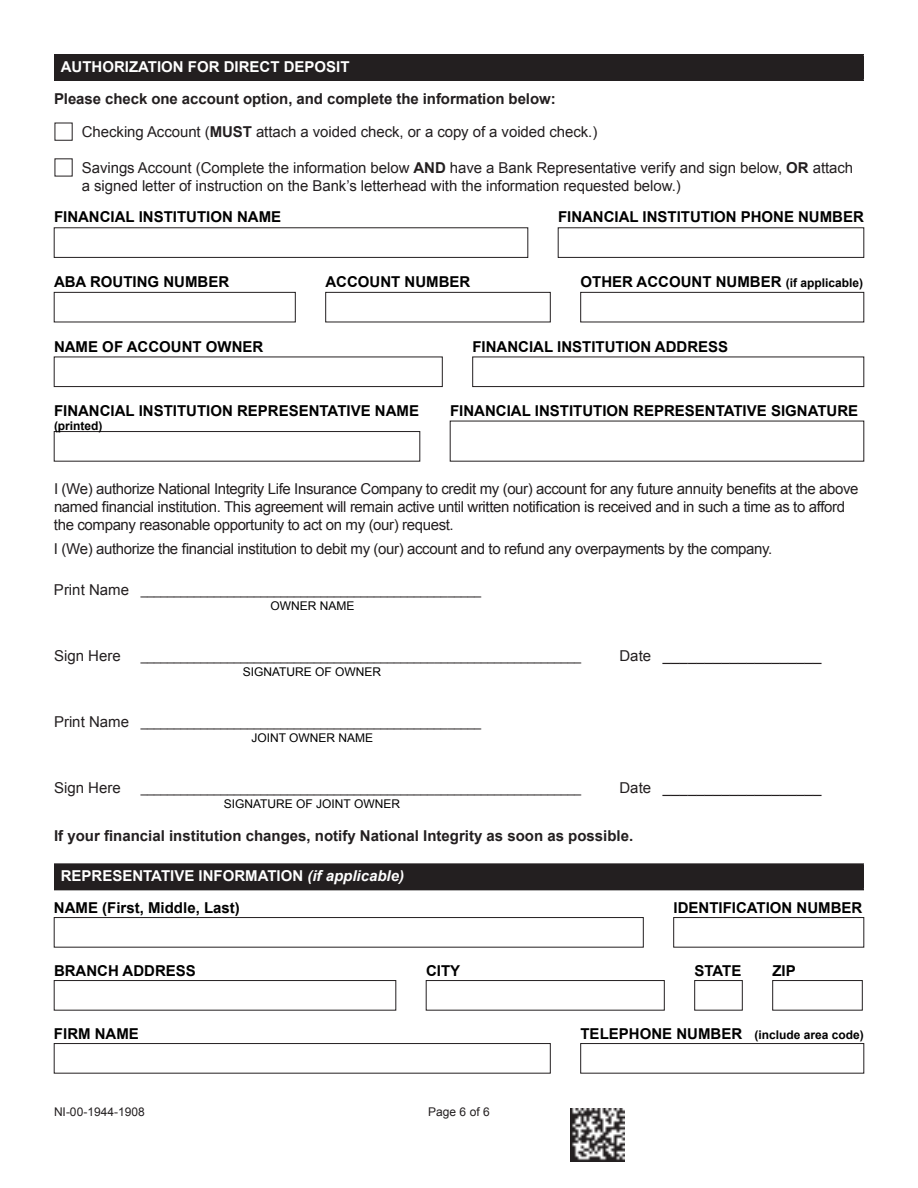
<style>
.page{position:relative;width:918px;height:1188px;background:#fff}
.page>*{position:absolute;margin:0;border:0;box-sizing:border-box;transform-origin:0 0}
.t1{font:15px/18px "Arial";letter-spacing:-.025em;color:#231f20}
.t2{font:700 15px "Arial";color:#000}
.t3{font:15px/18px "Arial";letter-spacing:-.005em;color:#231f20}
.t4{font:700 15px "Arial";color:#231f20}
.t5{font:700 15px/32.2px "Arial";color:#fff}
.t6{font:15px "Arial";color:#231f20}
.t7{font:12px "Arial";color:#231f20}
.t8{font:12px "Arial";color:#000}
.t9{font:700 12px "Arial";color:#000}
.s1{font-weight:700}
.s2{font-size:12px}
.s3{font-size:15px}
.s4{font-style:italic}
.s5{color:#000}
</style>
<div class="page">
<div style="left:55px;top:55px;width:808px;height:25px;background:#231f20"></div>
<hr style="left:54px;top:54px;width:810px;height:2px;background:#231f20">
<hr style="left:54px;top:56px;width:2px;height:24px;background:#231f20">
<hr style="left:862px;top:56px;width:2px;height:24px;background:#231f20">
<hr style="left:54px;top:80px;width:810px;height:1px;background:#231f20">
<div style="left:54px;top:228px;width:474px;height:30px;border:1px solid #231f20"></div>
<div style="left:54px;top:292px;width:242px;height:30px;border:1px solid #231f20"></div>
<div style="left:326px;top:292px;width:224px;height:30px;border:1px solid #231f20"></div>
<div style="left:54px;top:357px;width:388px;height:30px;border:1px solid #231f20"></div>
<div style="left:558px;top:228px;width:306px;height:30px;border:1px solid #231f20"></div>
<div style="left:472px;top:357px;width:392px;height:30px;border:1px solid #231f20"></div>
<div style="left:580px;top:292px;width:284px;height:30px;border:1px solid #231f20"></div>
<div style="left:54px;top:431px;width:366px;height:30px;border:1px solid #231f20"></div>
<div style="left:55px;top:864px;width:808px;height:26px;background:#231f20"></div>
<hr style="left:54px;top:863px;width:810px;height:2px;background:#231f20">
<hr style="left:54px;top:865px;width:2px;height:24px;background:#231f20">
<hr style="left:862px;top:865px;width:2px;height:24px;background:#231f20">
<hr style="left:54px;top:889px;width:810px;height:1px;background:#231f20">
<div style="left:54px;top:917px;width:590px;height:30px;border:1px solid #231f20"></div>
<div style="left:54px;top:1043px;width:496px;height:30px;border:1px solid #231f20"></div>
<div style="left:426px;top:980px;width:238px;height:30px;border:1px solid #231f20"></div>
<div style="left:694px;top:980px;width:48px;height:30px;border:1px solid #231f20"></div>
<div style="left:772px;top:980px;width:90px;height:30px;border:1px solid #231f20"></div>
<div style="left:54px;top:980px;width:342px;height:30px;border:1px solid #231f20"></div>
<div style="left:580px;top:1043px;width:284px;height:30px;border:1px solid #231f20"></div>
<div style="left:674px;top:917px;width:190px;height:30px;border:1px solid #231f20"></div>
<img style="left:571px;top:1108px;width:54px;height:54px">
<p class="t5" style="left:61px;top:51px;width:290px">AUTHORIZATION FOR DIRECT DEPOSIT</p>
<p class="t4" style="left:54px;top:89px;width:503px">Please check one account option, and complete the information below:</p>
<p class="t3" style="left:82px;top:122px;width:517px">Checking Account (<span class="s1">MUST</span> attach a voided check, or a copy of a voided check.)</p>
<p class="t3" style="left:82px;top:158px;width:773px">Savings Account (Complete the information below <span class="s1">AND</span> have a Bank Representative verify and sign below, <span class="s1">OR</span> attach a signed letter of instruction on the Bank’s letterhead with the information requested below.)</p>
<p class="t2" style="left:54px;top:207px;width:229px">FINANCIAL INSTITUTION NAME</p>
<p class="t2" style="left:558px;top:207px;width:307px">FINANCIAL INSTITUTION PHONE NUMBER</p>
<p class="t2" style="left:54px;top:272px;width:177px">ABA ROUTING NUMBER</p>
<p class="t2" style="left:326px;top:272px;width:146px">ACCOUNT NUMBER</p>
<p class="t2" style="left:580px;top:272px;width:284px">OTHER ACCOUNT NUMBER <span class="s2">(if applicable)</span></p>
<p class="t2" style="left:54px;top:336px;width:211px">NAME OF ACCOUNT OWNER</p>
<p class="t2" style="left:472px;top:336px;width:257px">FINANCIAL INSTITUTION ADDRESS</p>
<p class="t2" style="left:54px;top:401px;width:367px">FINANCIAL INSTITUTION REPRESENTATIVE NAME</p>
<p class="t2" style="left:450px;top:401px;width:410px">FINANCIAL INSTITUTION REPRESENTATIVE SIGNATURE</p>
<p class="t9" style="left:54px;top:417px;width:50px">(printed)</p>
<p class="t1" style="left:54px;top:480px;width:806px">I (We) authorize National Integrity Life Insurance Company to credit my (our) account for any future annuity benefits at the above named financial institution. This agreement will remain active until written notification is received and in such a time as to afford the company reasonable opportunity to act on my (our) request.</p>
<p class="t1" style="left:54px;top:540px;width:720px">I (We) authorize the financial institution to debit my (our) account and to refund any overpayments by the company.</p>
<p class="t7" style="left:54px;top:583px;width:429px"><span class="s3">Print Name</span> ___________________________________________________</p>
<p class="t6" style="left:54px;top:646px;width:68px">Sign Here</p>
<p class="t8" style="left:270px;top:598px;width:85px">OWNER NAME</p>
<p class="t7" style="left:141px;top:649px;width:442px">__________________________________________________________________</p>
<p class="t8" style="left:243px;top:664px;width:140px">SIGNATURE OF OWNER</p>
<p class="t7" style="left:54px;top:715px;width:429px"><span class="s3">Print Name</span> ___________________________________________________</p>
<p class="t6" style="left:54px;top:778px;width:68px">Sign Here</p>
<p class="t8" style="left:251px;top:730px;width:123px">JOINT OWNER NAME</p>
<p class="t7" style="left:141px;top:781px;width:442px">__________________________________________________________________</p>
<p class="t8" style="left:224px;top:796px;width:178px">SIGNATURE OF JOINT OWNER</p>
<p class="t1" style="left:620px;top:647px;width:203px">Date ___________________</p>
<p class="t1" style="left:620px;top:779px;width:203px">Date ___________________</p>
<p class="t4" style="left:54px;top:826px;width:581px">If your financial institution changes, notify National Integrity as soon as possible.</p>
<p class="t5" style="left:54px;top:860px;width:352px;text-indent:7px">REPRESENTATIVE INFORMATION <span class="s4">(if applicable)<br></span><span class="s5">NAME (First, Middle, Last)</span></p>
<p class="t2" style="left:674px;top:898px;width:190px">IDENTIFICATION NUMBER</p>
<p class="t2" style="left:54px;top:961px;width:143px">BRANCH ADDRESS</p>
<p class="t2" style="left:426px;top:961px;width:36px">CITY</p>
<p class="t2" style="left:694px;top:961px;width:48px">STATE</p>
<p class="t2" style="left:772px;top:961px;width:25px">ZIP</p>
<p class="t2" style="left:54px;top:1024px;width:86px">FIRM NAME</p>
<p class="t9" style="left:580px;top:1026px;width:285px"><span class="s3">TELEPHONE NUMBER</span> (include area code)</p>
<p class="t7" style="left:54px;top:1104px;width:92px">NI-00-1944-1908</p>
<p class="t7" style="left:428px;top:1104px;width:63px">Page 6 of 6</p>
</div>
